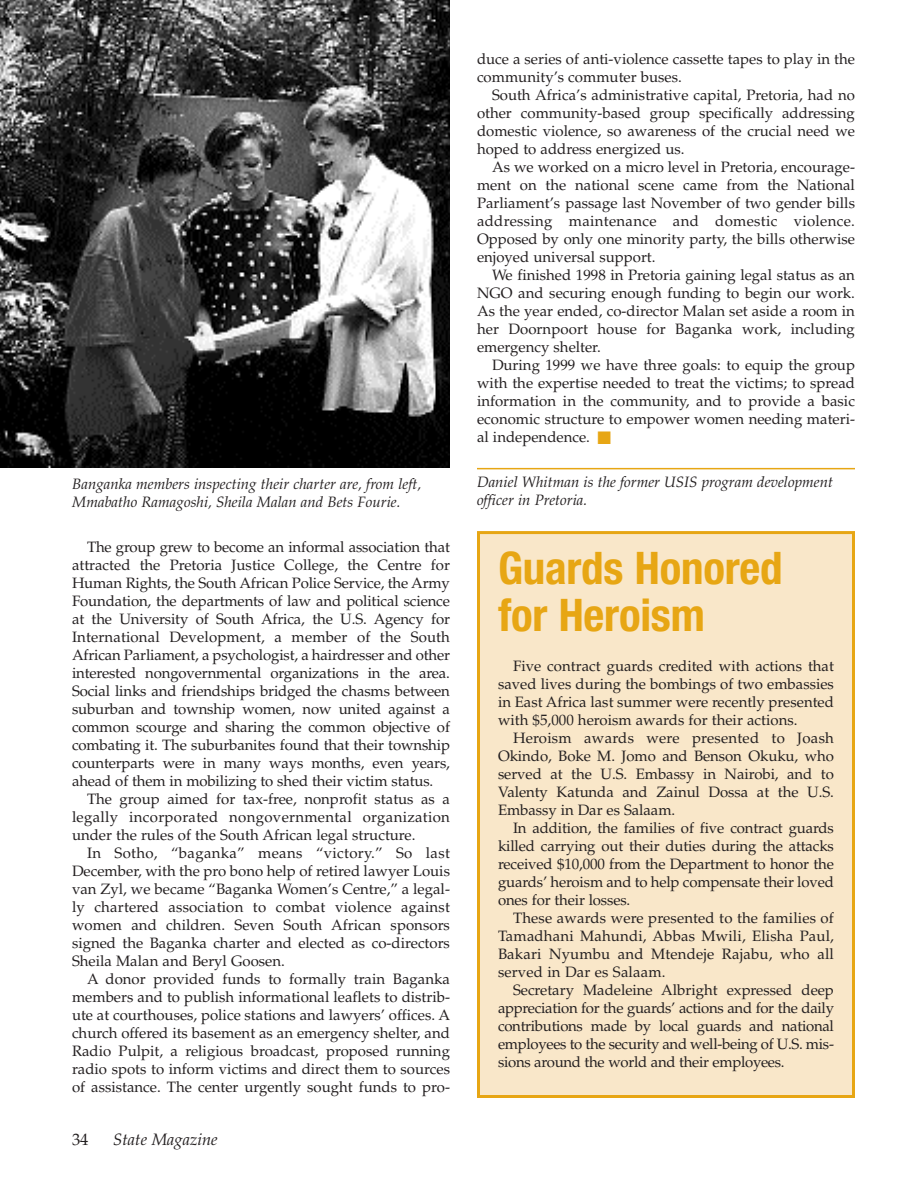
<style>
.page{position:relative;width:918px;height:1188px;background:#fff}
.page>*{position:absolute;margin:0;border:0;box-sizing:border-box;transform-origin:0 0}
.t1{font:700 condensed 45px/46.5px "Helvetica Neue";letter-spacing:-.005em;color:#e7a614}
.t2{font:italic 16.5px "Palatino";color:#231f20}
.t3{font:16.5px "Palatino";color:#231f20}
.t4{font:15px/18px "Palatino";color:#231f20;text-align:justify}
.t5{font:italic 15px/18px "Palatino";color:#231f20}
.s1{color:#e7a614}
</style>
<div class="page">
<hr style="left:477px;top:468px;width:378px;height:1px;background:#e7a614">
<img style="left:0;top:0;width:450px;height:468px">
<div style="left:478px;top:533px;width:376px;height:563px;background:#f9e7c9"></div>
<div style="left:477px;top:531px;width:378px;height:567px;border:3px solid #e7a614"></div>
<p class="t5" style="left:72px;top:477px;width:351px">Banganka members inspecting their charter are, from left,<br>Mmabatho Ramagoshi, Sheila Malan and Bets Fourie.</p>
<p class="t4" style="left:72px;top:540px;width:380px;text-indent:15px">The group grew to become an informal association that attracted the Pretoria Justice College, the Centre for Human Rights, the South African Police Service, the Army Foundation, the departments of law and political science at the University of South Africa, the U.S. Agency for International Development, a member of the South African Parliament, a psychologist, a hairdresser and other interested nongovernmental organizations in the area.<br>Social links and friendships bridged the chasms between suburban and township women, now united against a common scourge and sharing the common objective of combating it. The suburbanites found that their township counterparts were in many ways months, even years, ahead of them in mobilizing to shed their victim status.</p>
<p class="t4" style="left:72px;top:792px;width:380px;text-indent:15px">The group aimed for tax-free, nonprofit status as a legally incorporated nongovernmental organization under the rules of the South African legal structure.</p>
<p class="t4" style="left:72px;top:846px;width:380px;text-indent:15px">In Sotho, “baganka” means “victory.” So last December, with the pro bono help of retired lawyer Louis van Zyl, we became “Baganka Women’s Centre,” a legal&shy;ly chartered association to combat violence against women and children. Seven South African sponsors signed the Baganka charter and elected as co-directors Sheila Malan and Beryl Goosen.</p>
<p class="t4" style="left:72px;top:972px;width:380px;text-indent:15px">A donor provided funds to formally train Baganka members and to publish informational leaflets to distrib&shy;ute at courthouses, police stations and lawyers’ offices. A church offered its basement as an emergency shelter, and Radio Pulpit, a religious broadcast, proposed running radio spots to inform victims and direct them to sources of assistance. The center urgently sought funds to pro-</p>
<p class="t3" style="left:72px;top:1133px;width:18px">34</p>
<p class="t2" style="left:113px;top:1133px;width:106px">State Magazine</p>
<p class="t4" style="left:477px;top:52px;width:380px">duce a series of anti-violence cassette tapes to play in the community’s commuter buses.</p>
<p class="t4" style="left:477px;top:88px;width:380px;text-indent:15px">South Africa’s administrative capital, Pretoria, had no other community-based group specifically addressing domestic violence, so awareness of the crucial need we hoped to address energized us.</p>
<p class="t4" style="left:477px;top:160px;width:380px;text-indent:15px">As we worked on a micro level in Pretoria, encourage&shy;ment on the national scene came from the National Parliament’s passage last November of two gender bills addressing maintenance and domestic violence.<br>Opposed by only one minority party, the bills otherwise enjoyed universal support.</p>
<p class="t4" style="left:477px;top:268px;width:380px;text-indent:15px">We finished 1998 in Pretoria gaining legal status as an NGO and securing enough funding to begin our work.<br>As the year ended, co-director Malan set aside a room in her Doornpoort house for Baganka work, including emergency shelter.</p>
<p class="t4" style="left:477px;top:358px;width:380px;text-indent:15px">During 1999 we have three goals: to equip the group with the expertise needed to treat the victims; to spread information in the community, and to provide a basic economic structure to empower women needing materi&shy;al independence. <span class="s1">■</span></p>
<p class="t5" style="left:477px;top:475px;width:358px">Daniel Whitman is the former USIS program development officer in Pretoria.</p>
<h1 class="t1" style="left:498px;top:549px;width:286px">Guards Honored for Heroism</h1>
<p class="t4" style="left:498px;top:659px;width:338px;text-indent:15px">Five contract guards credited with actions that saved lives during the bombings of two embassies in East Africa last summer were recently presented with $5,000 heroism awards for their actions.</p>
<p class="t4" style="left:498px;top:731px;width:338px;text-indent:15px">Heroism awards were presented to Joash Okindo, Boke M. Jomo and Benson Okuku, who served at the U.S. Embassy in Nairobi, and to Valenty Katunda and Zainul Dossa at the U.S.<br>Embassy in Dar es Salaam.</p>
<p class="t4" style="left:498px;top:821px;width:338px;text-indent:15px">In addition, the families of five contract guards killed carrying out their duties during the attacks received $10,000 from the Department to honor the guards’ heroism and to help compensate their loved ones for their losses.</p>
<p class="t4" style="left:498px;top:911px;width:338px;text-indent:15px">These awards were presented to the families of Tamadhani Mahundi, Abbas Mwili, Elisha Paul, Bakari Nyumbu and Mtendeje Rajabu, who all served in Dar es Salaam.</p>
<p class="t4" style="left:498px;top:983px;width:338px;text-indent:15px">Secretary Madeleine Albright expressed deep appreciation for the guards’ actions and for the daily contributions made by local guards and national employees to the security and well-being of U.S. mis&shy;sions around the world and their employees.</p>
</div>
